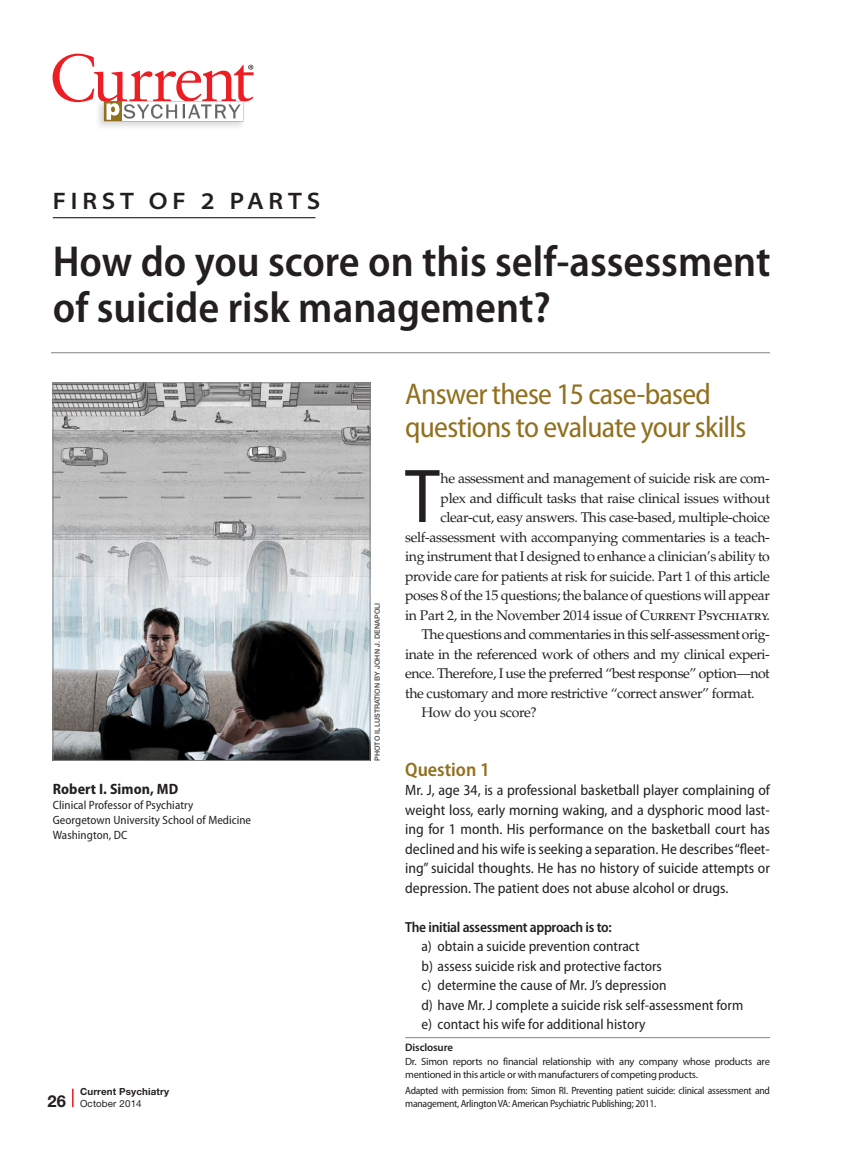
<style>
.page{position:relative;width:851px;height:1161px;background:#fff}
.page>*{position:absolute;margin:0;border:0;box-sizing:border-box;transform-origin:0 0}
.Body_Drop_Cap{font:semi-condensed 76.95px "Myriad Pro";color:#231f20}
.Article_Title{font:600 semi-condensed 43.5px/46.5px "Myriad Pro";color:#231f20}
.DEK{font:semi-condensed 30px/33px "Myriad Pro";letter-spacing:-.025em;color:#91701f}
.t1{font:600 semi-expanded 24px "Myriad Pro";letter-spacing:.2em;color:#231f20}
.t2{font:600 semi-condensed 19.5px "Myriad Pro";color:#91701f}
.t3{font:700 16.5px "Helvetica Neue LT Std";color:#231f20}
.Case_Study_1{font:semi-condensed 15px/19.5px "Myriad Pro";color:#231f20;text-align:justify}
.Author_Name{font:700 semi-condensed 15px "Myriad Pro";letter-spacing:.005em;color:#231f20}
.Coupon_choices{font:semi-condensed 14.7px "Myriad Pro";color:#231f20}
.Coupon_ques{font:600 semi-condensed 14.7px "Myriad Pro";letter-spacing:-.02em;color:#231f20}
.Body_Drop_Cap-2{font:14.1px/19.5px "Palatino LT Std";letter-spacing:-.025em;color:#231f20;text-align:right}
.Body_2{font:14.1px/19.5px "Palatino LT Std";letter-spacing:-.03em;color:#231f20;text-align:justify}
.Author_Af{font:semi-condensed 12px "Myriad Pro";letter-spacing:.005em;color:#231f20}
.Disclosure_Hed{font:600 10.8px "Myriad Pro";letter-spacing:-.01em;color:#231f20}
.Disclosure{font:semi-condensed 10.5px/13.5px "Myriad Pro";letter-spacing:-.025em;color:#231f20}
.Disclosure-2{font:10.5px/13.5px "Myriad Pro";letter-spacing:-.025em;color:#231f20}
.t4{font:700 9.75px "Helvetica Neue LT Std";letter-spacing:.015em;color:#231f20}
.t5{font:9.75px "Helvetica Neue LT Std";letter-spacing:.015em;color:#231f20}
.t6{font:500 7.2px "Helvetica Neue LT Std";letter-spacing:.01em;color:#414042}
</style>
<div class="page">
<hr style="left:51px;top:353px;width:719px;height:1px;background:#808285">
<svg style="left:72px;top:1089px;width:2px;height:18px"></svg>
<svg style="left:53px;top:54px;width:200px;height:67px"></svg>
<img style="left:55px;top:385px;width:313px;height:374px">
<div style="left:53px;top:383px;width:317px;height:378px;border:1px solid #808285"></div>
<hr style="left:405px;top:1037px;width:365px;height:1px;background:#808285">
<hr style="left:53px;top:217px;width:262px;height:1px;background:#231f20">
<h1 class="t1" style="left:53px;top:185px;width:269px">FIRST OF 2 PARTS</h1>
<p class="Article_Title" style="left:53px;top:237px;width:719px">How do you score on this self-assessment of suicide risk management?</p>
<p class="Author_Name" style="left:53px;top:780px;width:127px">Robert I. Simon, MD</p>
<p class="Author_Af" style="left:53px;top:798px;width:142px">Clinical Professor of Psychiatry</p>
<p class="Author_Af" style="left:53px;top:813px;width:200px">Georgetown University School of Medicine</p>
<p class="Author_Af" style="left:53px;top:828px;width:76px">Washington, DC</p>
<p class="t4" style="left:80px;top:1085px;width:90px">Current Psychiatry</p>
<p class="t3" style="left:47px;top:1091px;width:20px">26</p>
<p class="t5" style="left:80px;top:1098px;width:63px">October 2014</p>
<p class="t6" style="left:373px;top:761px;width:160px;rotate:-90deg">PHOTO ILLUSTRATION BY JOHN J. DENAPOLI</p>
<p class="DEK" style="left:405px;top:377px;width:342px">Answer these 15 case-based questions to evaluate your skills</p>
<p class="Body_Drop_Cap" style="left:405px;top:449px;width:36px">T</p>
<p class="Body_Drop_Cap-2" style="left:405px;top:469px;width:366px">he assessment and management of suicide risk are com-<br>plex and difficult tasks that raise clinical issues without clear-cut, easy answers. This case-based, multiple-choice self-assessment with accompanying commentaries is a teach&shy;ing instrument that I designed to enhance a clinician’s ability to provide care for patients at risk for suicide. Part 1 of this article poses 8 of the 15 questions; the balance of questions will appear in Part 2, in the November 2014 issue of Current Psychiatry.</p>
<p class="Body_2" style="left:405px;top:625px;width:366px;text-indent:16px">The questions and commentaries in this self-assessment orig&shy;inate in the referenced work of others and my clinical experi&shy;ence. Therefore, I use the preferred “best response” option—not the customary and more restrictive “correct answer” format.</p>
<p class="Body_2" style="left:421px;top:703px;width:117px">How do you score?</p>
<h1 class="t2" style="left:405px;top:757px;width:86px">Question 1</h1>
<p class="Case_Study_1" style="left:405px;top:780px;width:366px">Mr. J, age 34, is a professional basketball player complaining of weight loss, early morning waking, and a dysphoric mood last&shy;ing for 1 month. His performance on the basketball court has declined and his wife is seeking a separation. He describes “fleet&shy;ing” suicidal thoughts. He has no history of suicide attempts or depression. The patient does not abuse alcohol or drugs.</p>
<p class="Coupon_ques" style="left:405px;top:917px;width:208px">The initial assessment approach is to:</p>
<p class="Coupon_choices" style="left:421px;top:937px;width:220px">a) obtain a suicide prevention contract</p>
<p class="Coupon_choices" style="left:421px;top:957px;width:242px">b) assess suicide risk and protective factors</p>
<p class="Coupon_choices" style="left:421px;top:976px;width:246px">c) determine the cause of Mr. J’s depression</p>
<p class="Coupon_choices" style="left:421px;top:996px;width:323px">d) have Mr. J complete a suicide risk self-assessment form</p>
<p class="Coupon_choices" style="left:421px;top:1015px;width:225px">e) contact his wife for additional history</p>
<p class="Disclosure_Hed" style="left:405px;top:1041px;width:49px">Disclosure</p>
<p class="Disclosure-2" style="left:405px;top:1054px;width:366px">Dr. Simon reports no financial relationship with any company whose products are mentioned in this article or with manufacturers of competing products.</p>
<p class="Disclosure" style="left:405px;top:1084px;width:366px">Adapted with permission from: Simon RI. Preventing patient suicide: clinical assessment and management, Arlington VA: American Psychiatric Publishing; 2011.</p>
</div>
